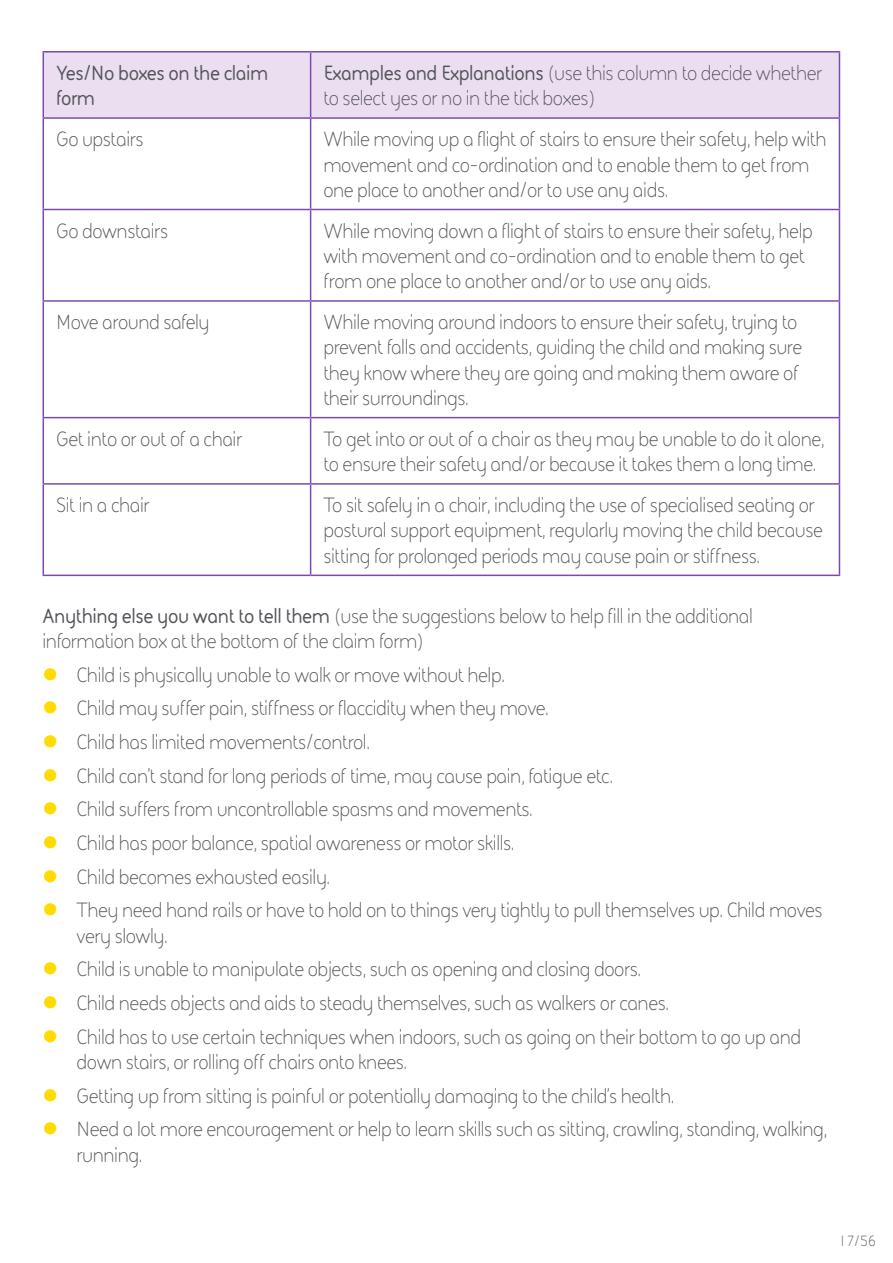
<style>
.page{position:relative;width:893px;height:1263px;background:#fff}
.page>*{position:absolute;margin:0;border:0;box-sizing:border-box;transform-origin:0 0}
.t1{font:21px/25.2px "FS Sophie";letter-spacing:-.02em;color:#54555a}
.t2{font:700 21px/25.2px "FS Sophie";letter-spacing:-.02em;color:#54555a}
.t3{font:15px "FS Sophie";color:#54555a}
.s1{font-weight:700}
</style>
<div class="page">
<div style="left:44px;top:53px;width:795px;height:64px;background:#ecdef1"></div>
<hr style="left:43px;top:51px;width:268px;height:2px;background:#7c4aad">
<hr style="left:43px;top:53px;width:1px;height:64px;background:#7c4aad">
<hr style="left:311px;top:51px;width:529px;height:2px;background:#7c4aad">
<hr style="left:310px;top:53px;width:1px;height:64px;background:#7c4aad">
<hr style="left:839px;top:53px;width:1px;height:64px;background:#7c4aad">
<hr style="left:43px;top:117px;width:268px;height:2px;background:#7c4aad">
<hr style="left:43px;top:119px;width:1px;height:90px;background:#7c4aad">
<hr style="left:311px;top:117px;width:529px;height:2px;background:#7c4aad">
<hr style="left:310px;top:119px;width:1px;height:90px;background:#7c4aad">
<hr style="left:839px;top:119px;width:1px;height:90px;background:#7c4aad">
<hr style="left:43px;top:209px;width:268px;height:1px;background:#7c4aad">
<hr style="left:43px;top:210px;width:1px;height:90px;background:#7c4aad">
<hr style="left:311px;top:209px;width:529px;height:1px;background:#7c4aad">
<hr style="left:310px;top:210px;width:1px;height:90px;background:#7c4aad">
<hr style="left:839px;top:210px;width:1px;height:90px;background:#7c4aad">
<hr style="left:43px;top:300px;width:268px;height:2px;background:#7c4aad">
<hr style="left:43px;top:302px;width:1px;height:115px;background:#7c4aad">
<hr style="left:311px;top:300px;width:529px;height:2px;background:#7c4aad">
<hr style="left:310px;top:302px;width:1px;height:115px;background:#7c4aad">
<hr style="left:839px;top:302px;width:1px;height:115px;background:#7c4aad">
<hr style="left:43px;top:417px;width:268px;height:1px;background:#7c4aad">
<hr style="left:43px;top:418px;width:1px;height:65px;background:#7c4aad">
<hr style="left:311px;top:417px;width:529px;height:1px;background:#7c4aad">
<hr style="left:310px;top:418px;width:1px;height:65px;background:#7c4aad">
<hr style="left:839px;top:418px;width:1px;height:65px;background:#7c4aad">
<hr style="left:43px;top:483px;width:268px;height:2px;background:#7c4aad">
<hr style="left:43px;top:485px;width:1px;height:90px;background:#7c4aad">
<hr style="left:311px;top:483px;width:529px;height:2px;background:#7c4aad">
<hr style="left:310px;top:485px;width:1px;height:90px;background:#7c4aad">
<hr style="left:839px;top:485px;width:1px;height:90px;background:#7c4aad">
<hr style="left:43px;top:575px;width:268px;height:1px;background:#7c4aad">
<hr style="left:311px;top:575px;width:529px;height:1px;background:#7c4aad">
<p class="t2" style="left:56px;top:60px;width:214px">Yes/No boxes on the claim form</p>
<p class="t1" style="left:323px;top:60px;width:500px"><span class="s1">Examples and Explanations</span> (use this column to decide whether to select yes or no in the tick boxes)</p>
<p class="t1" style="left:56px;top:126px;width:89px">Go upstairs</p>
<p class="t1" style="left:323px;top:126px;width:505px">While moving up a flight of stairs to ensure their safety, help with movement and co-ordination and to enable them to get from one place to another and/or to use any aids.</p>
<p class="t1" style="left:56px;top:218px;width:114px">Go downstairs</p>
<p class="t1" style="left:323px;top:218px;width:491px">While moving down a flight of stairs to ensure their safety, help with movement and co-ordination and to enable them to get from one place to another and/or to use any aids.</p>
<p class="t1" style="left:56px;top:309px;width:155px">Move around safely</p>
<p class="t1" style="left:323px;top:309px;width:480px">While moving around indoors to ensure their safety, trying to prevent falls and accidents, guiding the child and making sure they know where they are going and making them aware of their surroundings.</p>
<p class="t1" style="left:56px;top:426px;width:188px">Get into or out of a chair</p>
<p class="t1" style="left:323px;top:426px;width:503px">To get into or out of a chair as they may be unable to do it alone, to ensure their safety and/or because it takes them a long time.</p>
<p class="t1" style="left:56px;top:492px;width:95px">Sit in a chair</p>
<p class="t1" style="left:323px;top:492px;width:501px">To sit safely in a chair, including the use of specialised seating or postural support equipment, regularly moving the child because sitting for prolonged periods may cause pain or stiffness.</p>
<p class="t1" style="left:43px;top:602px;width:712px"><span class="s1">Anything else you want to tell them</span> (use the suggestions below to help fill in the additional information box at the bottom of the claim form)</p>
<p class="t1" style="left:77px;top:657px;width:748px;line-height:33.8px">Child is physically unable to walk or move without help.<br>Child may suffer pain, stiffness or flaccidity when they move.<br>Child has limited movements/control.<br>Child can’t stand for long periods of time, may cause pain, fatigue etc.<br>Child suffers from uncontrollable spasms and movements.<br>Child has poor balance, spatial awareness or motor skills.<br>Child becomes exhausted easily.<br>They need hand rails or have to hold on to things very tightly to pull themselves up. Child moves</p>
<p class="t1" style="left:77px;top:918px;width:726px;line-height:33.8px">very slowly.<br>Child is unable to manipulate objects, such as opening and closing doors.<br>Child needs objects and aids to steady themselves, such as walkers or canes.<br>Child has to use certain techniques when indoors, such as going on their bottom to go up and</p>
<p class="t1" style="left:77px;top:1044px;width:752px;line-height:33.8px">down stairs, or rolling off chairs onto knees.<br>Getting up from sitting is painful or potentially damaging to the child’s health.<br>Need a lot more encouragement or help to learn skills such as sitting, crawling, standing, walking,</p>
<p class="t1" style="left:77px;top:1141px;width:67px">running.</p>
<p class="t3" style="left:838px;top:1231px;width:39px">17/56</p>
</div>
